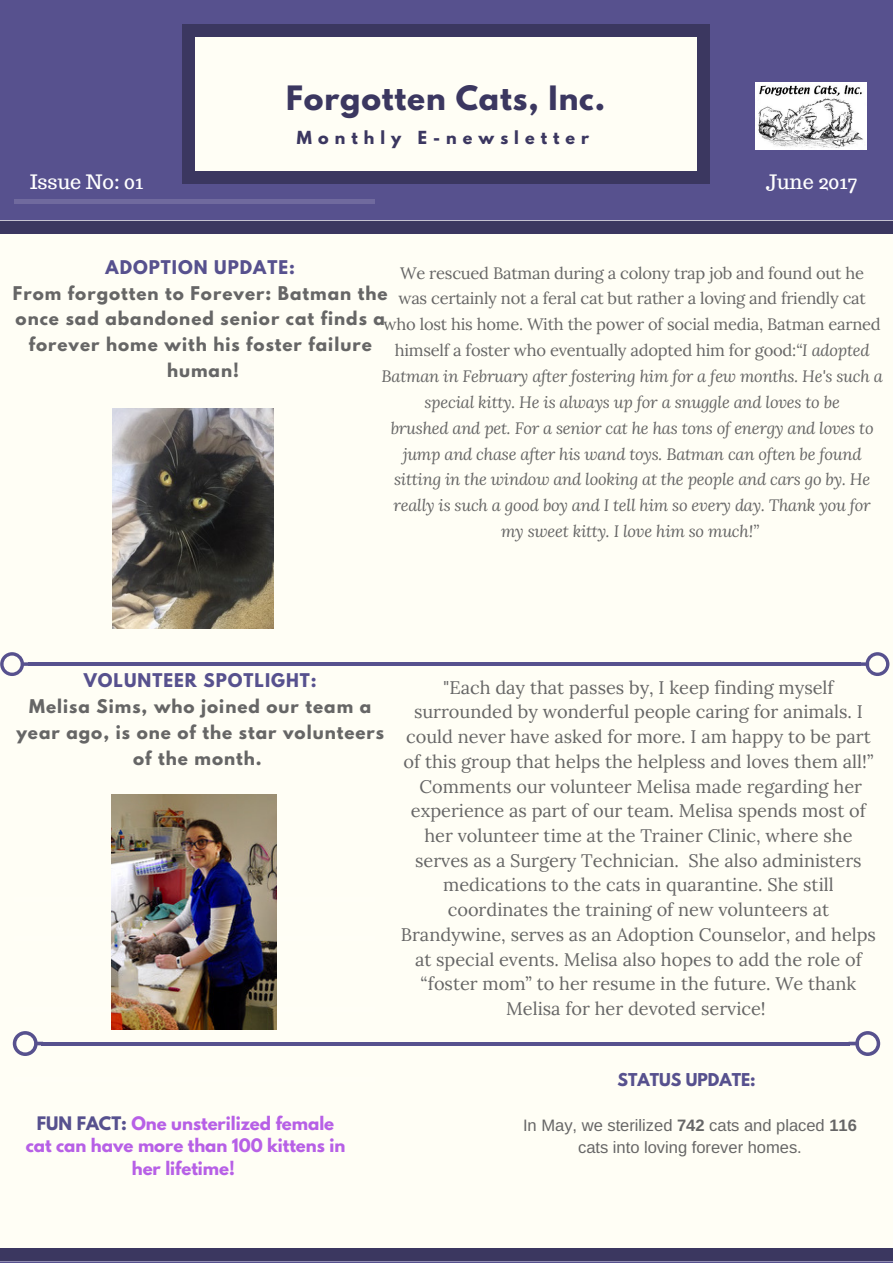
<style>
.page{position:relative;width:893px;height:1263px;background:#fff}
.page>*{position:absolute;margin:0;border:0;box-sizing:border-box;transform-origin:0 0}
.t1{font:700 29.7px "League Spartan";letter-spacing:.03em;color:#3b3760}
.t2{font:19.8px "Trocchi";color:#fff}
.t3{font:18.15px/24.8px "Lora";color:#666;text-align:center}
.t4{font:700 16.8px/25.8px "League Spartan";letter-spacing:.06em;color:#666;text-align:center}
.t5{font:700 16.8px "League Spartan";letter-spacing:.06em;color:#57518e}
.t6{font:italic 16.5px/25.8px "Lora";letter-spacing:-.015em;color:#666;text-align:center}
.t7{font:700 16.5px/22.5px "League Spartan";color:#b760e6;text-align:center}
.t8{font:16.5px/22.5px "Arimo";color:#666;text-align:center}
.t9{font:700 15.9px "League Spartan";letter-spacing:.38em;color:#3b3760}
.t10{font:700 15.75px "League Spartan";color:#57518e}
.s1{font-style:normal}
.s2{color:#57518e}
.s3{font-weight:700}
</style>
<div class="page">
<div style="left:0;top:0;width:892px;height:1262px;background:#57518e"></div>
<div style="left:184px;top:34px;width:524px;height:141px;background:#fffef5"></div>
<div style="left:697px;top:171px;width:13px;height:13px;background:#3b3760"></div>
<div style="left:182px;top:36px;width:12px;height:136px;background:#3b3760"></div>
<div style="left:182px;top:171px;width:12px;height:13px;background:#3b3760"></div>
<div style="left:697px;top:36px;width:13px;height:136px;background:#3b3760"></div>
<div style="left:194px;top:171px;width:504px;height:13px;background:#3b3760"></div>
<div style="left:697px;top:24px;width:13px;height:13px;background:#3b3760"></div>
<div style="left:182px;top:24px;width:12px;height:13px;background:#3b3760"></div>
<div style="left:194px;top:24px;width:504px;height:13px;background:#3b3760"></div>
<div style="left:0;top:220px;width:892px;height:1041px;background:#fffef5"></div>
<div style="left:0;top:1248px;width:892px;height:12px;background:#3b3760"></div>
<div style="left:0;top:221px;width:892px;height:13px;background:#3b3760"></div>
<hr style="left:14px;top:897px;width:360px;height:4px;background:#fffef6">
<div style="left:14px;top:936px;width:360px;height:5px;background:#fffef6"></div>
<div style="left:14px;top:1007px;width:360px;height:5px;background:#fffef6"></div>
<hr style="left:14px;top:1077px;width:360px;height:4px;background:#fffef6">
<hr style="left:14px;top:199px;width:360px;height:4px;background:#706a9e">
<img style="left:112px;top:408px;width:161px;height:220px">
<img style="left:111px;top:795px;width:166px;height:235px">
<hr style="left:28px;top:662px;width:832px;height:4px;background:#57518e">
<svg style="left:0;top:652px;width:29px;height:24px"></svg>
<svg style="left:859px;top:652px;width:30px;height:24px"></svg>
<hr style="left:42px;top:1042px;width:807px;height:3px;background:#57518e">
<svg style="left:13px;top:1031px;width:30px;height:25px"></svg>
<svg style="left:848px;top:1031px;width:32px;height:25px"></svg>
<img style="left:755px;top:82px;width:111px;height:67px">
<h1 class="t1" style="left:286px;top:83px;width:320px">Forgotten Cats, Inc.</h1>
<p class="t9" style="left:297px;top:130px;width:294px">Monthly E-newsletter</p>
<p class="t2" style="left:30px;top:169px;width:114px">Issue No: 01</p>
<p class="t2" style="left:765px;top:169px;width:93px">June 2017</p>
<p class="t5" style="left:106px;top:259px;width:191px">ADOPTION UPDATE:</p>
<p class="t4" style="left:13px;top:282px;width:376px">From forgotten to Forever: Batman the once sad abandoned senior cat finds a forever home with his foster failure human!</p>
<p class="t6" style="left:381px;top:260px;width:502px"><span class="s1">We rescued Batman during a colony trap job and found out he<br>was certainly not a feral cat but rather a loving and friendly cat who lost his home. With the power of social media, Batman earned himself a foster who eventually adopted him for good:</span>“I adopted Batman in February after fostering him for a few months. He's such a special kitty. He is always up for a snuggle and loves to be<br>brushed and pet. For a senior cat he has tons of energy and loves to jump and chase after his wand toys. Batman can often be found sitting in the window and looking at the people and cars go by. He really is such a good boy and I tell him so every day. Thank you for my sweet kitty. I love him so much!”</p>
<p class="t5" style="left:84px;top:672px;width:234px">VOLUNTEER SPOTLIGHT:</p>
<p class="t4" style="left:16px;top:696px;width:369px">Melisa Sims, who joined our team a year ago, is one of the star volunteers of the month.</p>
<p class="t3" style="left:401px;top:675px;width:476px">"Each day that passes by, I keep finding myself surrounded by wonderful people caring for animals. I could never have asked for more. I am happy to be part of this group that helps the helpless and loves them all!” Comments our volunteer Melisa made regarding her experience as part of our team. Melisa spends most of her volunteer time at the Trainer Clinic, where she serves as a Surgery Technician. She also administers medications to the cats in quarantine. She still coordinates the training of new volunteers at Brandywine, serves as an Adoption Counselor, and helps at special events. Melisa also hopes to add the role of “foster mom” to her resume in the future. We thank Melisa for her devoted service!</p>
<p class="t7" style="left:26px;top:1114px;width:321px"><span class="s2">FUN FACT:</span> One unsterilized female cat can have more than 100 kittens in her lifetime!</p>
<p class="t10" style="left:617px;top:1072px;width:139px">STATUS UPDATE:</p>
<p class="t8" style="left:523px;top:1114px;width:335px">In May, we sterilized <span class="s3">742</span> cats and placed <span class="s3">116 </span>cats into loving forever homes.</p>
</div>
